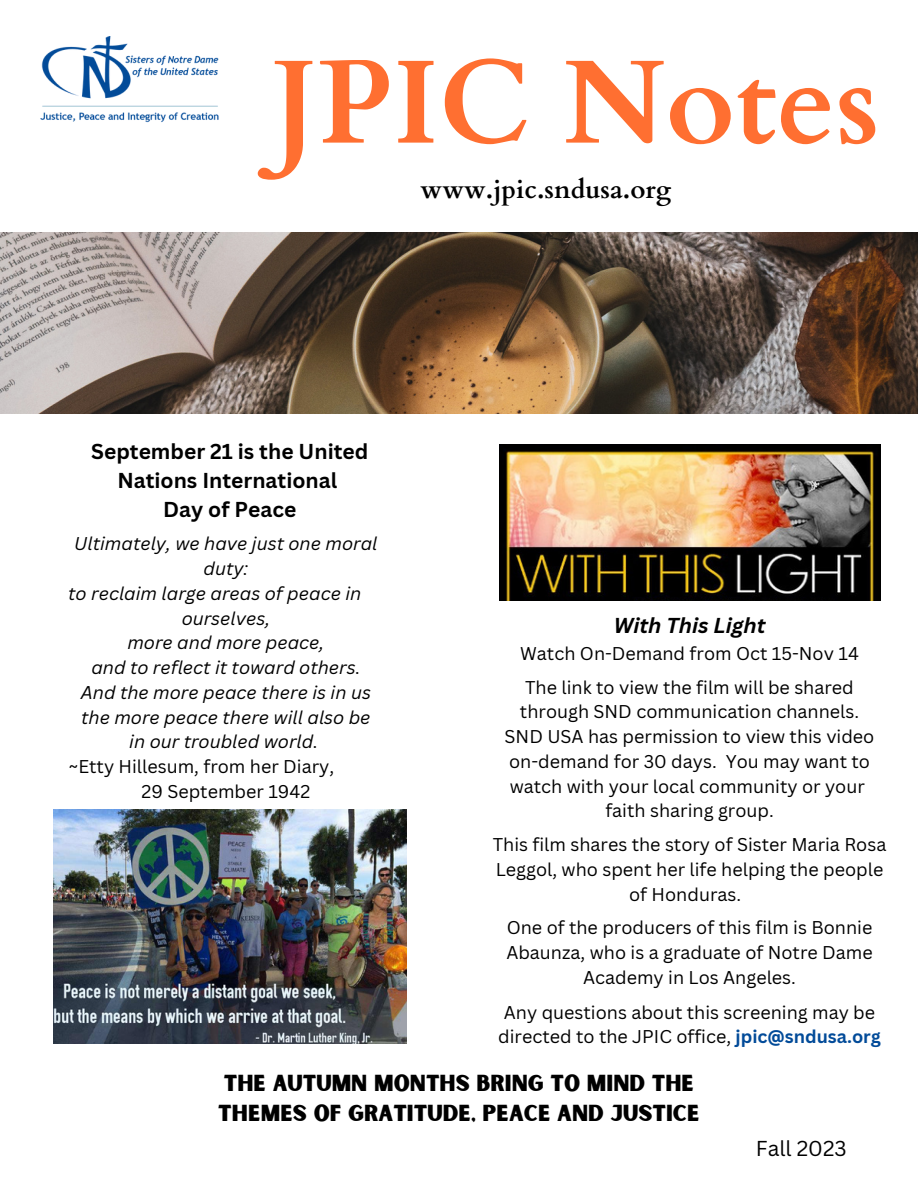
<style>
.page{position:relative;width:918px;height:1188px;background:#fff}
.page>*{position:absolute;margin:0;border:0;box-sizing:border-box;transform-origin:0 0}
.t1{font:700 118.65px "Cardo";color:#ff6f31}
.t2{font:700 25.8px "Cardo";color:#000}
.t3{font:22.2px/30.5px "Sunborn Sans One";color:#000}
.t4{font:700 21px/29.2px "Canva Sans";color:#000;text-align:center}
.t5{font:italic 700 21px "Canva Sans";color:#000}
.t6{font:21px "Canva Sans";color:#000}
.t7{font:18px/24.8px "Canva Sans";color:#000}
.t8{font:italic 18px/24.8px "Canva Sans";color:#000;text-align:center}
.s1{font-weight:700;color:#024b99}
</style>
<div class="page">
<img style="left:41px;top:36px;width:178px;height:87px">
<img style="left:0;top:233px;width:918px;height:181px">
<img style="left:53px;top:810px;width:353px;height:234px">
<img style="left:500px;top:444px;width:380px;height:157px">
<p class="t1" style="left:272px;top:25px;width:609px">JPIC Notes</p>
<p class="t2" style="left:421px;top:173px;width:252px">www.jpic.sndusa.org</p>
<p class="t4" style="left:91px;top:436px;width:279px">September 21 is the United<br>Nations International</p>
<p class="t4" style="left:163px;top:494px;width:135px">Day of Peace</p>
<p class="t8" style="left:74px;top:531px;width:305px">Ultimately, we have just one moral duty:</p>
<p class="t8" style="left:182px;top:580px;width:181px;text-align:left;text-indent:-113px">to reclaim large areas of peace in ourselves,</p>
<p class="t8" style="left:127px;top:630px;width:198px">more and more peace,</p>
<p class="t8" style="left:91px;top:655px;width:271px">and to reflect it toward others.</p>
<p class="t8" style="left:81px;top:679px;width:292px">And the more peace there is in us</p>
<p class="t8" style="left:81px;top:704px;width:291px">the more peace there will also be</p>
<p class="t8" style="left:129px;top:729px;width:190px">in our troubled world.</p>
<p class="t7" style="left:142px;top:754px;width:194px;text-indent:-73px">~Etty Hillesum, from her Diary,<br>29 September 1942</p>
<p class="t5" style="left:614px;top:610px;width:153px">With This Light</p>
<p class="t7" style="left:520px;top:640px;width:340px">Watch On-Demand from Oct 15-Nov 14</p>
<p class="t7" style="left:520px;top:674px;width:341px">The link to view the film will be shared through SND communication channels.</p>
<p class="t7" style="left:505px;top:724px;width:371px">SND USA has permission to view this video on-demand for 30 days. You may want to watch with your local community or your</p>
<p class="t7" style="left:605px;top:798px;width:170px">faith sharing group.</p>
<p class="t7" style="left:493px;top:832px;width:395px;text-align:center">This film shares the story of Sister Maria Rosa<br>Leggol, who spent her life helping the people of Honduras.</p>
<p class="t7" style="left:506px;top:915px;width:368px;text-align:center">One of the producers of this film is Bonnie<br>Abaunza, who is a graduate of Notre Dame<br>Academy in Los Angeles.</p>
<p class="t7" style="left:498px;top:999px;width:384px;text-align:center">Any questions about this screening may be directed to the JPIC office, <span class="s1">jpic@sndusa.org</span></p>
<p class="t3" style="left:218px;top:1069px;width:483px">THE AUTUMN MONTHS BRING TO MIND THE<br>THEMES OF GRATITUDE, PEACE AND JUSTICE</p>
<p class="t6" style="left:756px;top:1134px;width:92px">Fall 2023</p>
</div>
